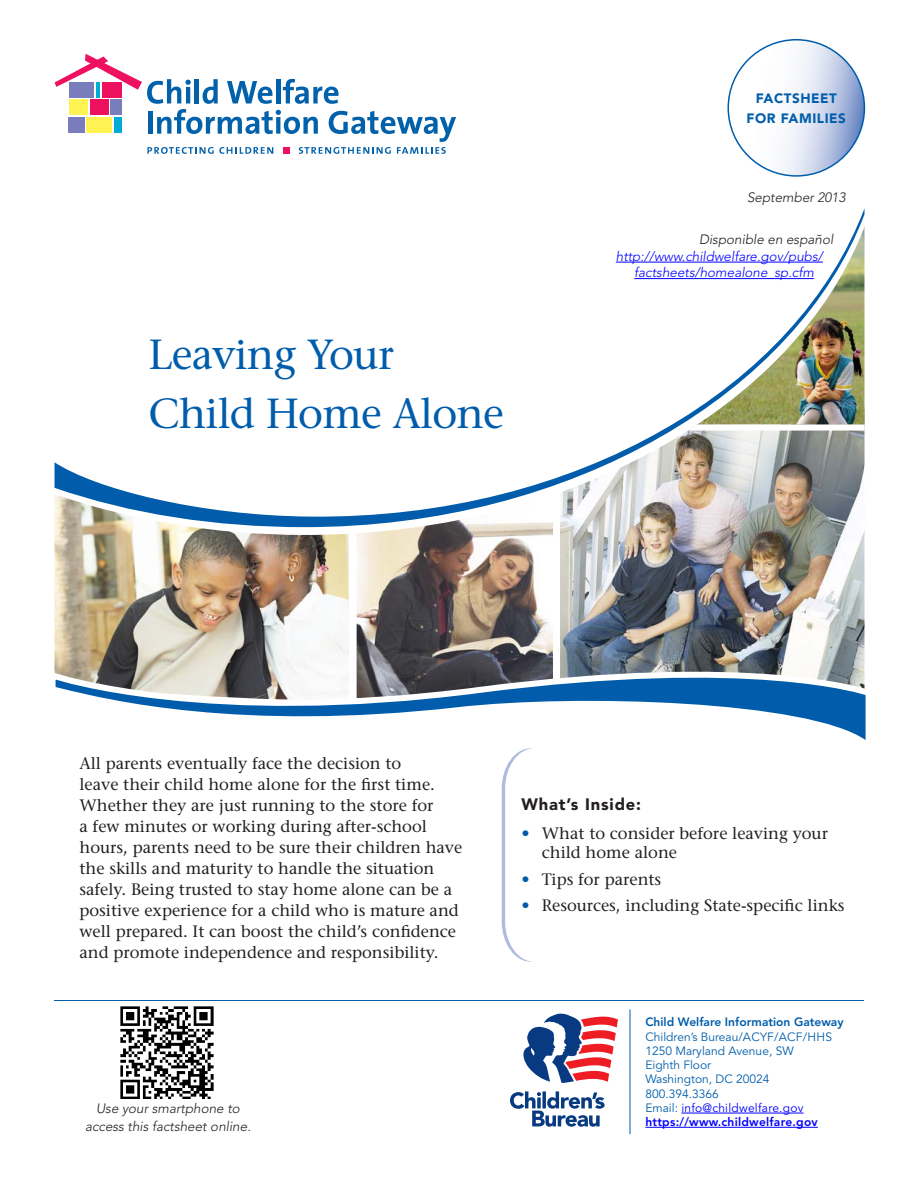
<style>
.page{position:relative;width:918px;height:1188px;background:#fff}
.page>*{position:absolute;margin:0;border:0;box-sizing:border-box;transform-origin:0 0}
.t1{font:42px/58.5px "Stone Serif";letter-spacing:-.02em;color:#015dab}
.Body_copy{font:16.5px/21px "Stone Serif";color:#231f20}
.t2{font:900 16.5px "Avenir";letter-spacing:.05em;color:#231f20}
.t3{font:italic 300 13.5px/18px "Avenir";color:#231f20;text-align:center}
.t4{font:italic 300 13.5px/16.5px "Avenir";color:#00f}
.t5{font:900 13.5px/19.5px "Avenir";letter-spacing:.04em;color:#015dab;text-align:center}
.t6{font:12px "Avenir";color:#015dab}
.t7{font:800 12px "Avenir";color:#015dab}
.t8{font:800 12px "Avenir";letter-spacing:.02em;color:#00f}
.t9{font:12px "Avenir";letter-spacing:.02em;color:#00f}
.s1{color:#015dab}
</style>
<div class="page">
<svg style="left:728px;top:40px;width:136px;height:136px"></svg>
<svg style="left:502px;top:757px;width:30px;height:205px"></svg>
<hr style="left:630px;top:1009px;width:1px;height:125px;background:#015dab">
<hr style="left:54px;top:1000px;width:810px;height:1px;background:#015dab">
<hr style="left:681px;top:1113px;width:123px;height:1px;background:#00f">
<hr style="left:645px;top:1127px;width:173px;height:1px;background:#00f">
<img style="left:562px;top:527px;width:303px;height:128px">
<img style="left:55px;top:527px;width:292px;height:128px">
<img style="left:347px;top:527px;width:215px;height:128px">
<svg style="left:55px;top:208px;width:810px;height:319px"></svg>
<svg style="left:54px;top:655px;width:812px;height:102px"></svg>
<svg style="left:55px;top:54px;width:401px;height:100px"></svg>
<div style="left:283px;top:147px;width:7px;height:7px;background:#ed1160"></div>
<svg style="left:523px;top:1014px;width:95px;height:69px"></svg>
<svg style="left:510px;top:1091px;width:95px;height:36px"></svg>
<img style="left:120px;top:1007px;width:93px;height:92px">
<h1 class="t1" style="left:148px;top:325px;width:357px">Leaving Your<br>Child Home Alone</h1>
<p class="t5" style="left:747px;top:89px;width:101px">FACTSHEET<br>FOR FAMILIES</p>
<p class="t3" style="left:747px;top:189px;width:100px">September 2013</p>
<p class="t3" style="left:699px;top:231px;width:136px">Disponible en español</p>
<p class="t4" style="left:634px;top:248px;width:190px;text-indent:-18px">http://www.childwelfare.gov/pubs/ factsheets/homealone_sp.cfm</p>
<p class="Body_copy" style="left:79px;top:753px;width:384px">All parents eventually face the decision to<br>leave their child home alone for the first time.<br>Whether they are just running to the store for<br>a few minutes or working during after-school hours, parents need to be sure their children have the skills and maturity to handle the situation safely. Being trusted to stay home alone can be a positive experience for a child who is mature and well prepared. It can boost the child’s confidence and promote independence and responsibility.</p>
<p class="t3" style="left:85px;top:1099px;width:167px">Use your smartphone to access this factsheet online.</p>
<p class="t2" style="left:522px;top:795px;width:121px">What’s Inside:</p>
<p class="Body_copy" style="left:542px;top:823px;width:288px;line-height:19.5px;text-indent:-20px"><span class="s1">•</span> What to consider before leaving your child home alone</p>
<p class="Body_copy" style="left:522px;top:868px;width:141px"><span class="s1">•</span> Tips for parents</p>
<p class="Body_copy" style="left:522px;top:895px;width:324px"><span class="s1">•</span> Resources, including State-specific links</p>
<p class="t7" style="left:645px;top:1015px;width:200px">Child Welfare Information Gateway</p>
<p class="t6" style="left:645px;top:1030px;width:188px">Children’s Bureau/ACYF/ACF/HHS</p>
<p class="t6" style="left:645px;top:1044px;width:150px">1250 Maryland Avenue, SW</p>
<p class="t6" style="left:645px;top:1058px;width:67px">Eighth Floor</p>
<p class="t6" style="left:645px;top:1072px;width:126px">Washington, DC 20024</p>
<p class="t6" style="left:645px;top:1087px;width:75px">800.394.3366</p>
<p class="t9" style="left:645px;top:1101px;width:160px"><span class="s1">Email:</span> info@childwelfare.gov</p>
<p class="t8" style="left:645px;top:1115px;width:174px">https://www.childwelfare.gov</p>
</div>
